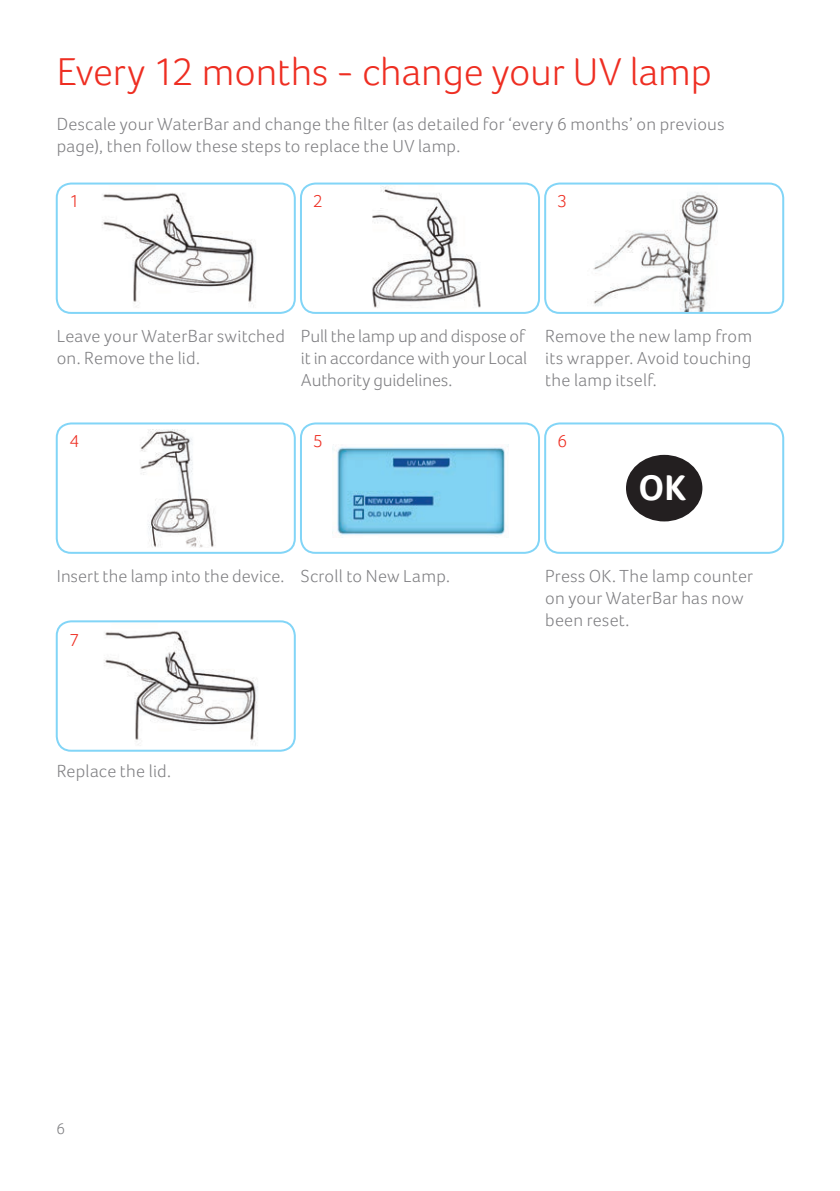
<style>
.page{position:relative;width:840px;height:1191px;background:#fff}
.page>*{position:absolute;margin:0;border:0;box-sizing:border-box;transform-origin:0 0}
.t1{font:300 40px "Foco";letter-spacing:-.005em;color:#ee2e22}
.t2{font:700 36.6px "Foco";color:#fff}
.t3{font:300 18px/22px "Foco";letter-spacing:.01em;color:#808083}
.t4{font:300 18px/22px "Foco";letter-spacing:-.01em;color:#808083}
.t5{font:300 18px "Foco";color:#ee2e22}
.t6{font:300 16px "Foco";color:#808083}
</style>
<div class="page">
<img style="left:593px;top:192px;width:125px;height:119px">
<div style="left:56px;top:182px;width:239px;height:132px;border:2px solid #82d5f7;border-radius:14px"></div>
<div style="left:56px;top:620px;width:239px;height:131px;border:2px solid #82d5f7;border-radius:14px"></div>
<div style="left:544px;top:182px;width:239px;height:132px;border:2px solid #82d5f7;border-radius:14px"></div>
<div style="left:544px;top:422px;width:239px;height:132px;border:2px solid #82d5f7;border-radius:14px"></div>
<div style="left:300px;top:182px;width:239px;height:132px;border:2px solid #82d5f7;border-radius:14px"></div>
<div style="left:300px;top:422px;width:239px;height:132px;border:2px solid #82d5f7;border-radius:14px"></div>
<div style="left:56px;top:422px;width:239px;height:132px;border:2px solid #82d5f7;border-radius:14px"></div>
<img style="left:102px;top:193px;width:154px;height:114px">
<img style="left:372px;top:186px;width:109px;height:122px">
<img style="left:332px;top:447px;width:174px;height:89px">
<img style="left:140px;top:429px;width:75px;height:118px">
<div style="left:623px;top:452px;width:81px;height:72px;background:#231f20;border-radius:50%"></div>
<div style="left:620px;top:449px;width:87px;height:78px;border:5px solid #fff;border-radius:50%"></div>
<img style="left:96px;top:631px;width:162px;height:118px">
<p class="t1" style="left:57px;top:49px;width:656px">Every 12 months - change your UV lamp</p>
<p class="t3" style="left:57px;top:113px;width:668px">Descale your WaterBar and change the filter (as detailed for ‘every 6 months’ on previous page), then follow these steps to replace the UV lamp.</p>
<p class="t5" style="left:69px;top:190px;width:11px">1</p>
<p class="t5" style="left:313px;top:190px;width:11px">2</p>
<p class="t5" style="left:557px;top:190px;width:11px">3</p>
<p class="t3" style="left:57px;top:325px;width:230px">Leave your WaterBar switched on. Remove the lid.</p>
<p class="t4" style="left:301px;top:325px;width:228px">Pull the lamp up and dispose of it in accordance with your Local<br>Authority guidelines.</p>
<p class="t5" style="left:69px;top:431px;width:11px">4</p>
<p class="t5" style="left:313px;top:431px;width:11px">5</p>
<p class="t3" style="left:545px;top:325px;width:208px;text-align:justify">Remove the new lamp from its wrapper. Avoid touching the lamp itself.</p>
<p class="t5" style="left:557px;top:431px;width:11px">6</p>
<p class="t2" style="left:638px;top:466px;width:49px">OK</p>
<p class="t3" style="left:57px;top:565px;width:229px">Insert the lamp into the device.</p>
<p class="t3" style="left:301px;top:565px;width:150px">Scroll to New Lamp.</p>
<p class="t5" style="left:69px;top:630px;width:11px">7</p>
<p class="t3" style="left:545px;top:565px;width:209px">Press OK. The lamp counter on your WaterBar has now been reset.</p>
<p class="t3" style="left:57px;top:760px;width:116px">Replace the lid.</p>
<p class="t6" style="left:57px;top:1119px;width:10px">6</p>
</div>
